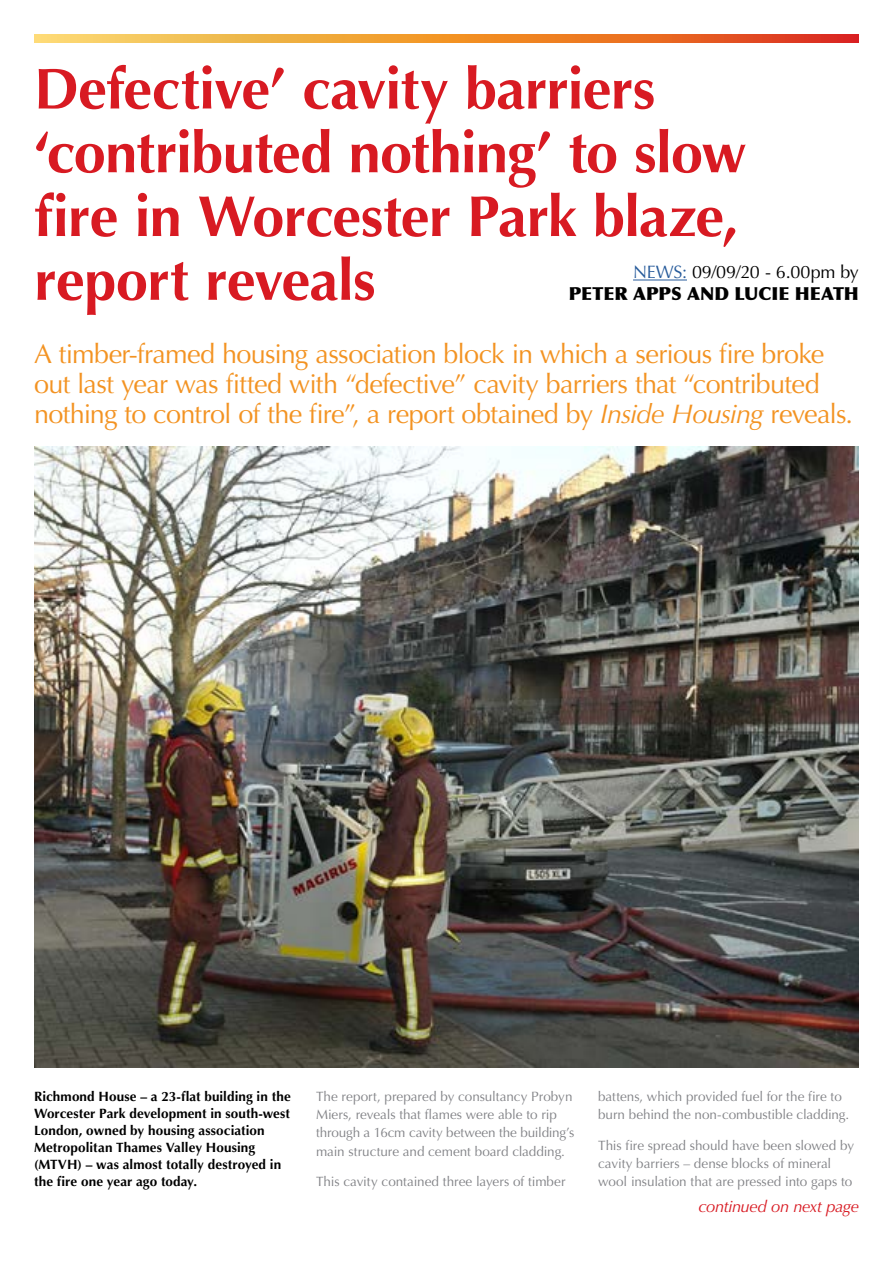
<style>
.page{position:relative;width:893px;height:1263px;background:#fff}
.page>*{position:absolute;margin:0;border:0;box-sizing:border-box;transform-origin:0 0}
.t1{font:700 57.75px/63.8px "Optima";letter-spacing:-.015em;color:#d81a22}
.t2{font:27px/30px "Optima";letter-spacing:-.025em;color:#f39322}
.t3{font:900 18px/21.6px "Optima";color:#000;text-align:right}
.t4{font:italic 16.5px "Optima";letter-spacing:-.025em;color:#d81a22}
.t5{font:13.5px/18.1px "Optima";letter-spacing:-.005em;color:#818286}
.t6{font:700 13.5px/17.1px "Optima";letter-spacing:.005em;color:#000}
.s1{font-style:italic}
.s2{font-weight:400;color:#275b9b}
.s3{font-weight:400}
</style>
<div class="page">
<svg style="left:34px;top:34px;width:825px;height:9px;background:#ed8d36"></svg>
<hr style="left:633px;top:280px;width:54px;height:1px;background:#275b9b">
<img style="left:34px;top:446px;width:825px;height:621px">
<h1 class="t1" style="left:34px;top:58px;width:714px">Defective’ cavity barriers ‘contributed nothing’ to slow fire in Worcester Park blaze, report reveals</h1>
<h2 class="t2" style="left:34px;top:339px;width:821px">A timber-framed housing association block in which a serious fire broke out last year was fitted with “defective” cavity barriers that “contributed nothing to control of the fire”, a report obtained by <span class="s1">Inside Housing</span> reveals.</h2>
<h3 class="t3" style="left:569px;top:261px;width:292px"><span class="s2">NEWS:</span> <span class="s3">09/09/20 - 6.00pm by<br></span>PETER APPS AND LUCIE HEATH</h3>
<p class="t6" style="left:34px;top:1088px;width:258px">Richmond House – a 23-flat building in the Worcester Park development in south-west London, owned by housing association Metropolitan Thames Valley Housing (MTVH) – was almost totally destroyed in the fire one year ago today.</p>
<p class="t5" style="left:316px;top:1087px;width:260px">The report, prepared by consultancy Probyn Miers, reveals that flames were able to rip through a 16cm cavity between the building’s main structure and cement board cladding.</p>
<p class="t5" style="left:316px;top:1173px;width:251px">This cavity contained three layers of timber</p>
<p class="t5" style="left:598px;top:1087px;width:253px">battens, which provided fuel for the fire to burn behind the non-combustible cladding.</p>
<p class="t5" style="left:598px;top:1137px;width:258px">This fire spread should have been slowed by cavity barriers – dense blocks of mineral wool insulation that are pressed into gaps to</p>
<p class="t4" style="left:698px;top:1197px;width:162px">continued on next page</p>
</div>
